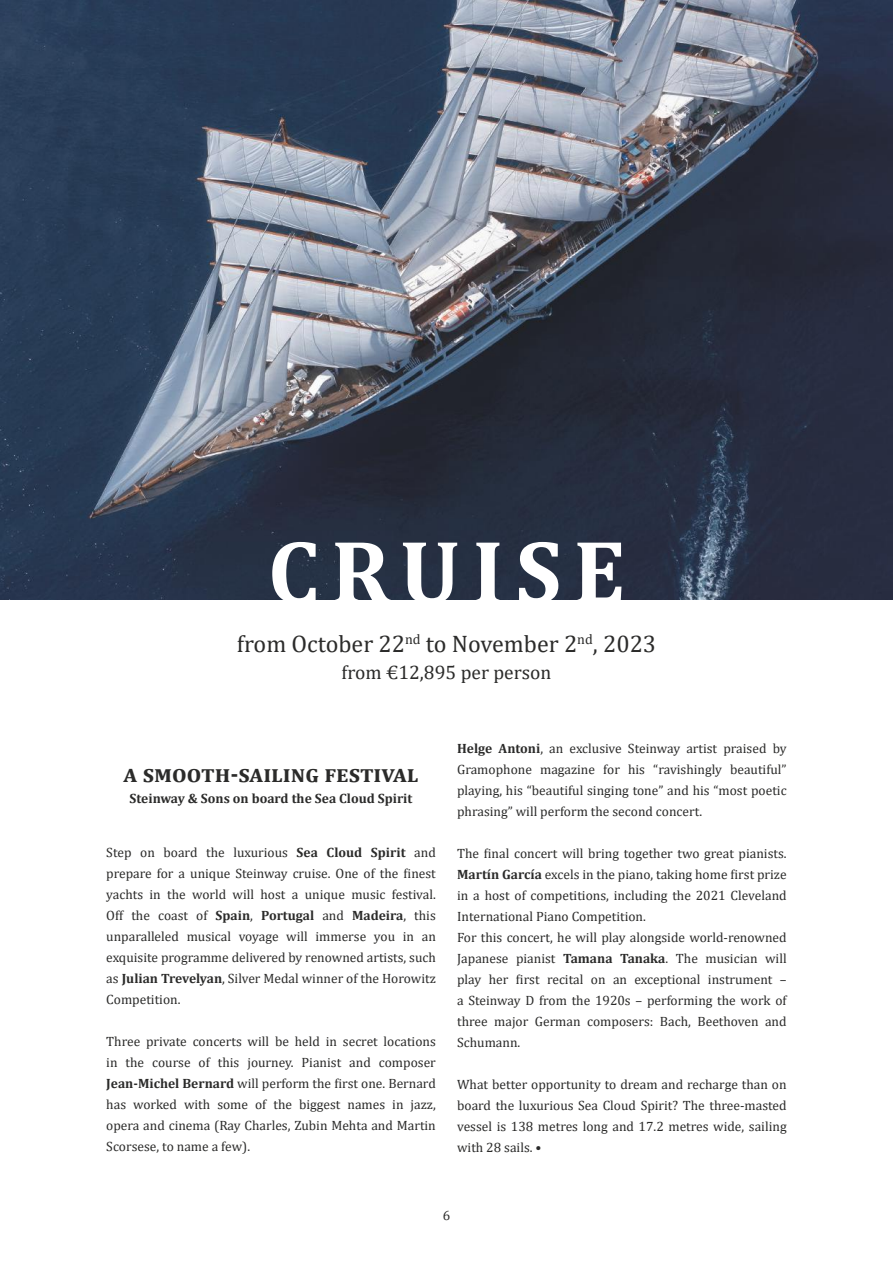
<style>
.page{position:relative;width:893px;height:1263px;background:#fff}
.page>*{position:absolute;margin:0;border:0;box-sizing:border-box;transform-origin:0 0}
.t1{font:700 90px "Cambria";letter-spacing:.13em;color:#fff}
.t2{font:24px "Cambria";color:#2b2b2a}
.t3{font:700 24px "Cambria";color:#2b2b2a}
.t4{font:19.5px "Cambria";color:#2b2b2a}
.t5{font:13.5px/21px "Cambria";color:#2b2b2a;text-align:justify}
.t6{font:700 13.5px "Cambria";color:#2b2b2a}
.s1{font-weight:700}
</style>
<div class="page">
<img style="left:0;top:0;width:893px;height:600px">
<h1 class="t1" style="left:268px;top:508px;width:359px">CRUISE</h1>
<h2 class="t2" style="left:237px;top:630px;width:421px">from October 22<sup>nd</sup> to November 2<sup>nd</sup>, 2023</h2>
<h3 class="t4" style="left:342px;top:661px;width:211px">from €12,895 per person</h3>
<h2 class="t3" style="left:124px;top:757px;width:296px">a smooth-sailing festival</h2>
<p class="t6" style="left:130px;top:789px;width:284px">Steinway &amp; Sons on board the Sea Cloud Spirit</p>
<p class="t5" style="left:106px;top:841px;width:331px">Step on board the luxurious <span class="s1">Sea Cloud Spirit</span> and prepare for a unique Steinway cruise. One of the finest yachts in the world will host a unique music festival.<br>Off the coast of <span class="s1">Spain</span>, <span class="s1">Portugal</span> and <span class="s1">Madeira</span>, this unparalleled musical voyage will immerse you in an exquisite programme delivered by renowned artists, such as <span class="s1">Julian Trevelyan</span>, Silver Medal winner of the Horowitz Competition.</p>
<p class="t5" style="left:106px;top:1030px;width:331px">Three private concerts will be held in secret locations in the course of this journey. Pianist and composer <span class="s1">Jean-Michel Bernard</span> will perform the first one. Bernard has worked with some of the biggest names in jazz, opera and cinema (Ray Charles, Zubin Mehta and Martin Scorsese, to name a few).</p>
<p class="t5" style="left:457px;top:737px;width:331px"><span class="s1">Helge Antoni</span>, an exclusive Steinway artist praised by Gramophone magazine for his “ravishingly beautiful” playing, his “beautiful singing tone” and his “most poetic phrasing” will perform the second concert.</p>
<p class="t5" style="left:457px;top:842px;width:331px;text-align:left">The final concert will bring together two great pianists.<br><span class="s1">Martín García</span> excels in the piano, taking home first prize in a host of competitions, including the 2021 Cleveland International Piano Competition.<br>For this concert, he will play alongside world-renowned Japanese pianist <span class="s1">Tamana Tanaka</span>. The musician will play her first recital on an exceptional instrument – a Steinway D from the 1920s – performing the work of three major German composers: Bach, Beethoven and Schumann.</p>
<p class="t5" style="left:457px;top:1073px;width:331px">What better opportunity to dream and recharge than on board the luxurious Sea Cloud Spirit? The three-masted vessel is 138 metres long and 17.2 metres wide, sailing with 28 sails. •</p>
<p class="t5" style="left:443px;top:1205px;width:9px">6</p>
</div>
